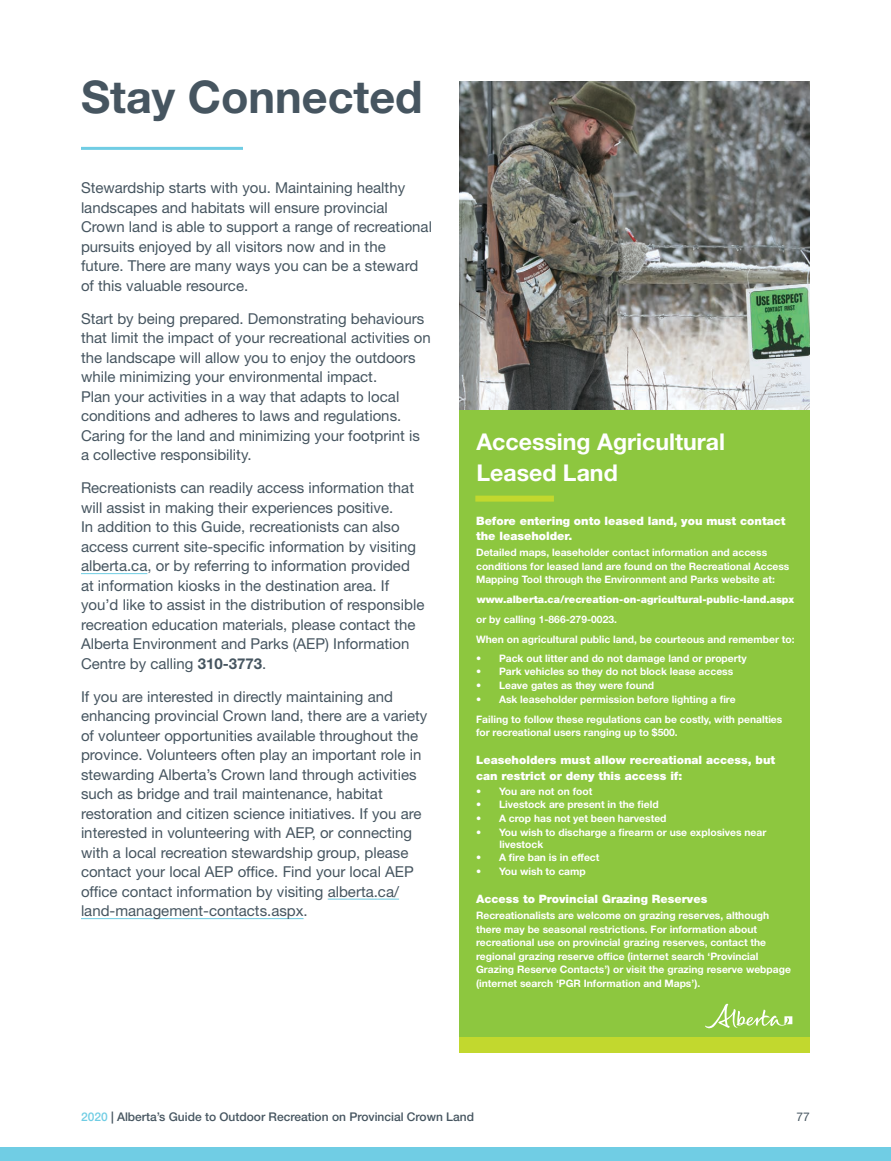
<style>
.page{position:relative;width:891px;height:1161px;background:#fff}
.page>*{position:absolute;margin:0;border:0;box-sizing:border-box;transform-origin:0 0}
.Sub_Head_1_-_with_li{font:700 45px "Helvetica Neue LT Std";color:#465560}
.t1{font:700 23.1px/30.8px "Helvetica Neue LT Std";color:#fff}
.Body_-_Main{font:15px/19.5px "Helvetica Neue LT Std";color:#465560}
.t2{font:500 12px "Helvetica Neue LT Std";color:#465560}
.t3{font:12px "Helvetica Neue LT Std";color:#465560}
.t4{font:900 11.55px/15.5px "Helvetica Neue LT Std";color:#fff}
.t5{font:700 10.35px/13.5px "Helvetica Neue LT Std";color:#fff}
.t6{font:900 10.2px "Helvetica Neue LT Std";color:#fff}
.s1{font-weight:700}
.s2{color:#70cde4}
</style>
<div class="page">
<hr style="left:81px;top:147px;width:162px;height:3px;background:#70cde4">
<hr style="left:81px;top:573px;width:66px;height:1px;background:#70cde4">
<hr style="left:328px;top:899px;width:71px;height:1px;background:#70cde4">
<hr style="left:81px;top:918px;width:223px;height:1px;background:#70cde4">
<img style="left:459px;top:81px;width:351px;height:329px">
<div style="left:459px;top:410px;width:351px;height:643px;background:#8dc73f"></div>
<svg style="left:705px;top:1003px;width:87px;height:26px"></svg>
<div style="left:475px;top:496px;width:79px;height:6px;background:#c2d82e"></div>
<div style="left:459px;top:1037px;width:350px;height:16px;background:#c2d82e"></div>
<div style="left:0;top:1148px;width:891px;height:13px;background:#70cde4"></div>
<p class="Sub_Head_1_-_with_li" style="left:81px;top:69px;width:343px">Stay Connected</p>
<p class="Body_-_Main" style="left:81px;top:178px;width:353px">Stewardship starts with you. Maintaining healthy landscapes and habitats will ensure provincial Crown land is able to support a range of recreational pursuits enjoyed by all visitors now and in the future. There are many ways you can be a steward of this valuable resource.</p>
<p class="Body_-_Main" style="left:81px;top:309px;width:351px">Start by being prepared. Demonstrating behaviours that limit the impact of your recreational activities on the landscape will allow you to enjoy the outdoors while minimizing your environmental impact.<br>Plan your activities in a way that adapts to local conditions and adheres to laws and regulations.<br>Caring for the land and minimizing your footprint is a collective responsibility.</p>
<p class="Body_-_Main" style="left:81px;top:478px;width:345px">Recreationists can readily access information that will assist in making their experiences positive.<br>In addition to this Guide, recreationists can also access current site-specific information by visiting alberta.ca, or by referring to information provided at information kiosks in the destination area. If you’d like to assist in the distribution of responsible recreation education materials, please contact the Alberta Environment and Parks (AEP) Information Centre by calling <span class="s1">310-3773</span>.</p>
<p class="Body_-_Main" style="left:81px;top:687px;width:348px">If you are interested in directly maintaining and enhancing provincial Crown land, there are a variety of volunteer opportunities available throughout the province. Volunteers often play an important role in stewarding Alberta’s Crown land through activities such as bridge and trail maintenance, habitat restoration and citizen science initiatives. If you are interested in volunteering with AEP, or connecting with a local recreation stewardship group, please contact your local AEP office. Find your local AEP office contact information by visiting alberta.ca/ land-management-contacts.aspx.</p>
<p class="t1" style="left:476px;top:426px;width:250px">Accessing Agricultural<br>Leased Land</p>
<p class="t4" style="left:476px;top:513px;width:311px">Before entering onto leased land, you must contact the leaseholder.</p>
<p class="t5" style="left:476px;top:546px;width:315px">Detailed maps, leaseholder contact information and access conditions for leased land are found on the Recreational Access<br>Mapping Tool through the Environment and Parks website at:</p>
<p class="t6" style="left:477px;top:594px;width:319px">www.alberta.ca/recreation-on-agricultural-public-land.aspx</p>
<p class="t5" style="left:476px;top:609px;width:320px;line-height:20px">or by calling 1-866-279-0023.<br>When on agricultural public land, be courteous and remember to:</p>
<p class="t5" style="left:476px;top:651px;width:272px">• Pack out litter and do not damage land or property</p>
<p class="t5" style="left:476px;top:665px;width:259px">• Park vehicles so they do not block lease access</p>
<p class="t5" style="left:476px;top:678px;width:180px">• Leave gates as they were found</p>
<p class="t5" style="left:476px;top:689px;width:308px;line-height:20px">• Ask leaseholder permission before lighting a fire<br>Failing to follow these regulations can be costly, with penalties</p>
<p class="t5" style="left:476px;top:725px;width:203px">for recreational users ranging up to $500.</p>
<p class="t4" style="left:476px;top:752px;width:301px">Leaseholders must allow recreational access, but can restrict or deny this access if:</p>
<p class="t5" style="left:476px;top:784px;width:118px">• You are not on foot</p>
<p class="t5" style="left:476px;top:798px;width:184px">• Livestock are present in the field</p>
<p class="t5" style="left:476px;top:811px;width:192px">• A crop has not yet been harvested</p>
<p class="t5" style="left:500px;top:825px;width:268px;line-height:12.3px;text-indent:-23px">• You wish to discharge a firearm or use explosives near livestock</p>
<p class="t5" style="left:476px;top:851px;width:125px">• A fire ban is in effect</p>
<p class="t5" style="left:476px;top:864px;width:111px">• You wish to camp</p>
<p class="t4" style="left:476px;top:891px;width:233px">Access to Provincial Grazing Reserves</p>
<p class="t5" style="left:476px;top:909px;width:316px">Recreationalists are welcome on grazing reserves, although there may be seasonal restrictions. For information about recreational use on provincial grazing reserves, contact the regional grazing reserve office (internet search ‘Provincial Grazing Reserve Contacts’) or visit the grazing reserve webpage (internet search ‘PGR Information and Maps’).</p>
<p class="t2" style="left:81px;top:1109px;width:395px"><span class="s2">2020</span> | Alberta’s Guide to Outdoor Recreation on Provincial Crown Land</p>
<p class="t3" style="left:797px;top:1109px;width:15px">77</p>
</div>
